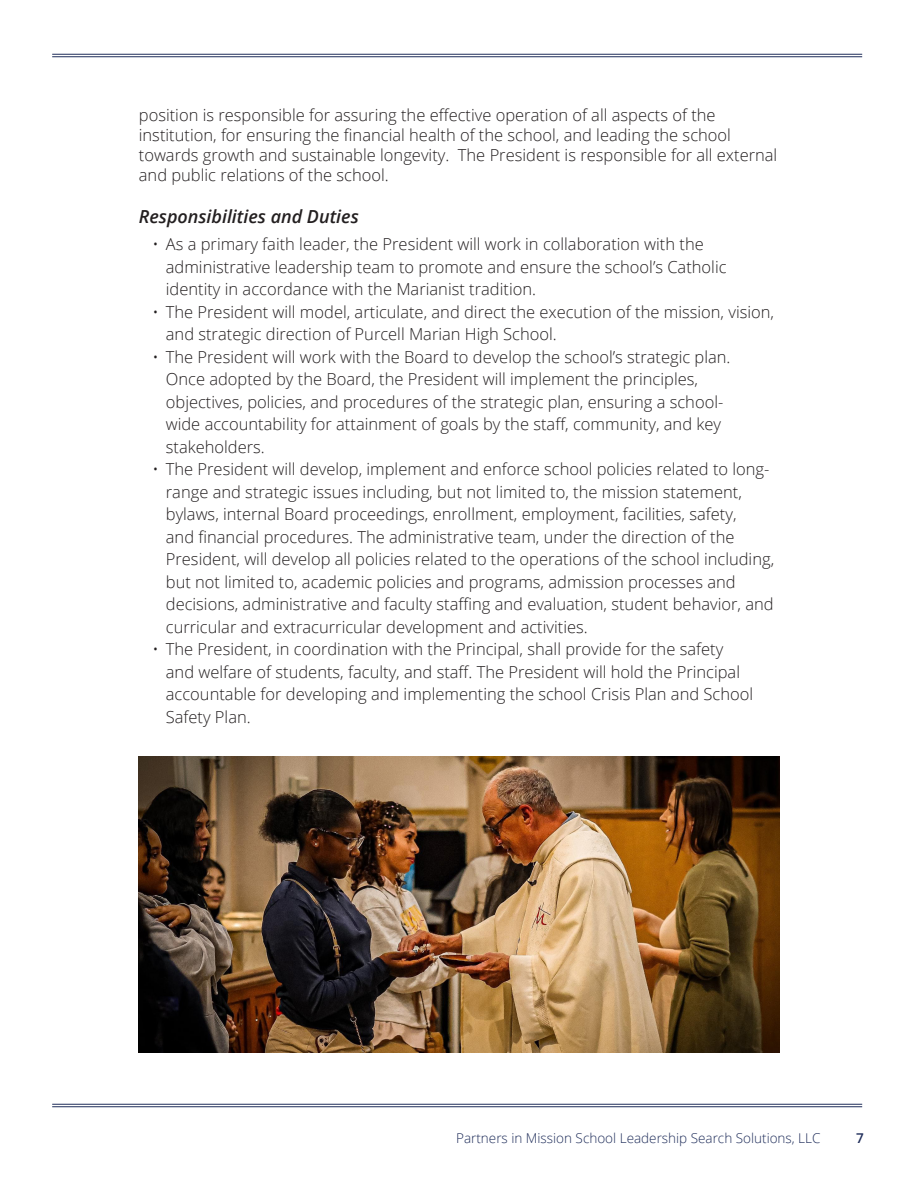
<style>
.page{position:relative;width:918px;height:1188px;background:#fff}
.page>*{position:absolute;margin:0;border:0;box-sizing:border-box;transform-origin:0 0}
.Sub_Section_Header{font:italic 600 18px "Open Sans";color:#231f20}
.t1{font:300 16.5px/22.5px "Open Sans";color:#231f20}
.t2{font:300 13.5px "Open Sans";color:#1f2d5a}
.t3{font:600 13.5px "Open Sans";color:#1f2d5a}
</style>
<div class="page">
<hr style="left:52px;top:54px;width:810px;height:1px;background:#1f2d5a">
<hr style="left:52px;top:56px;width:810px;height:1px;background:#1f2d5a">
<hr style="left:52px;top:1104px;width:810px;height:1px;background:#1f2d5a">
<hr style="left:52px;top:1106px;width:810px;height:1px;background:#1f2d5a">
<img style="left:139px;top:756px;width:640px;height:297px">
<p class="t1" style="left:139px;top:104px;width:640px;line-height:20.2px">position is responsible for assuring the effective operation of all aspects of the institution, for ensuring the financial health of the school, and leading the school towards growth and sustainable longevity. The President is responsible for all external and public relations of the school.</p>
<p class="Sub_Section_Header" style="left:139px;top:205px;width:221px">Responsibilities and Duties</p>
<p class="t1" style="left:166px;top:233px;width:562px;text-indent:-14px">• As a primary faith leader, the President will work in collaboration with the administrative leadership team to promote and ensure the school’s Catholic identity in accordance with the Marianist tradition.</p>
<p class="t1" style="left:166px;top:300px;width:610px;text-indent:-14px">• The President will model, articulate, and direct the execution of the mission, vision, and strategic direction of Purcell Marian High School.</p>
<p class="t1" style="left:166px;top:345px;width:566px;text-indent:-14px">• The President will work with the Board to develop the school’s strategic plan.<br>Once adopted by the Board, the President will implement the principles, objectives, policies, and procedures of the strategic plan, ensuring a school&shy;wide accountability for attainment of goals by the staff, community, and key stakeholders.</p>
<p class="t1" style="left:166px;top:458px;width:610px;text-indent:-14px">• The President will develop, implement and enforce school policies related to long&shy;range and strategic issues including, but not limited to, the mission statement, bylaws, internal Board proceedings, enrollment, employment, facilities, safety,<br>and financial procedures. The administrative team, under the direction of the President, will develop all policies related to the operations of the school including, but not limited to, academic policies and programs, admission processes and decisions, administrative and faculty staffing and evaluation, student behavior, and curricular and extracurricular development and activities.</p>
<p class="t1" style="left:166px;top:638px;width:589px;text-indent:-14px">• The President, in coordination with the Principal, shall provide for the safety and welfare of students, faculty, and staff. The President will hold the Principal accountable for developing and implementing the school Crisis Plan and School Safety Plan.</p>
<p class="t2" style="left:456px;top:1129px;width:366px">Partners in Mission School Leadership Search Solutions, LLC</p>
<p class="t3" style="left:856px;top:1128px;width:9px">7</p>
</div>
